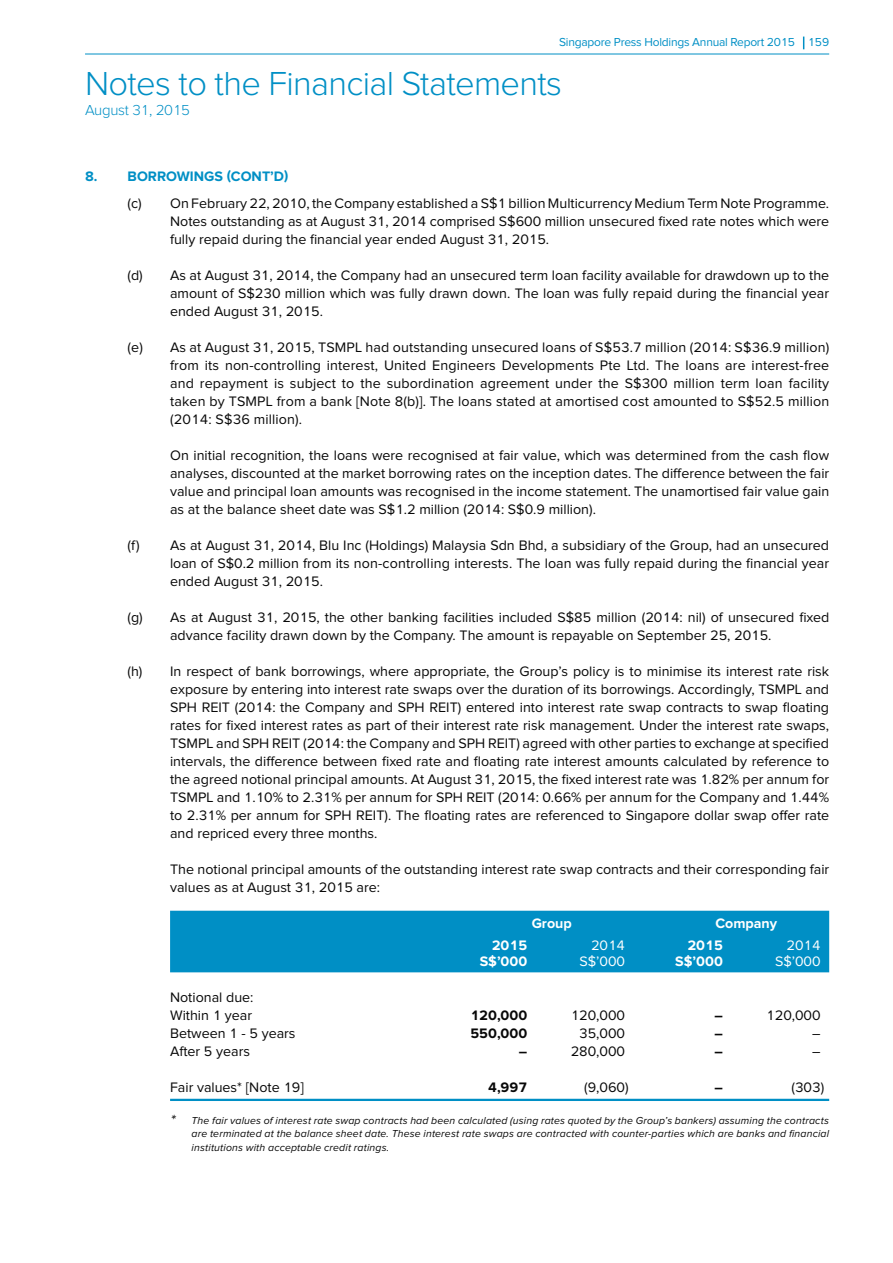
<style>
.page{position:relative;width:893px;height:1263px;background:#fff}
.page>*{position:absolute;margin:0;border:0;box-sizing:border-box;transform-origin:0 0}
.t1{font:300 34.5px "Proxima Nova";letter-spacing:-.02em;color:#008fc5}
.t2{font:300 15px "Proxima Nova";letter-spacing:-.02em;color:#008fc5}
.t3{font:14.25px/18px "Proxima Nova";color:#080808}
.t4{font:700 14.25px/15.8px "Proxima Nova";color:#fff;text-align:right}
.t5{font:700 14.25px "Proxima Nova";color:#080808}
.t6{font:14.25px/15.8px "Proxima Nova";color:#fff;text-align:right}
.t7{font:12px "Proxima Nova";letter-spacing:-.02em;color:#008fc5}
.t8{font:italic 10.5px/13.5px "Proxima Nova";letter-spacing:.015em;color:#080808;text-align:justify}
.s1{font-weight:700;color:#008fc5}
.s2{font-size:15px}
</style>
<div class="page">
<hr style="left:85px;top:54px;width:744px;height:1px;background:#008fc5">
<svg style="left:803px;top:37px;width:1px;height:12px"></svg>
<hr style="left:170px;top:1099px;width:659px;height:2px;background:#008fc5">
<div style="left:170px;top:911px;width:659px;height:61px;background:#008fc5"></div>
<p class="t7" style="left:559px;top:36px;width:271px">Singapore Press Holdings Annual Report 2015 159</p>
<p class="t1" style="left:85px;top:68px;width:478px">Notes to the Financial Statements</p>
<p class="t2" style="left:85px;top:103px;width:107px">August 31, 2015</p>
<p class="t3" style="left:128px;top:164px;width:703px;line-height:26.5px;text-indent:-43px"><span class="s1">8. BORROWINGS (CONT’D)<br></span>(c) On February 22, 2010, the Company established a S$1 billion Multicurrency Medium Term Note Programme.</p>
<p class="t3" style="left:170px;top:213px;width:661px">Notes outstanding as at August 31, 2014 comprised S$600 million unsecured fixed rate notes which were fully repaid during the financial year ended August 31, 2015.</p>
<p class="t3" style="left:170px;top:267px;width:661px;text-align:justify;text-indent:-43px">(d) As at August 31, 2014, the Company had an unsecured term loan facility available for drawdown up to the amount of S$230 million which was fully drawn down. The loan was fully repaid during the financial year ended August 31, 2015.</p>
<p class="t3" style="left:170px;top:339px;width:661px;text-align:justify;text-indent:-43px">(e) As at August 31, 2015, TSMPL had outstanding unsecured loans of S$53.7 million (2014: S$36.9 million) from its non-controlling interest, United Engineers Developments Pte Ltd. The loans are interest-free and repayment is subject to the subordination agreement under the S$300 million term loan facility taken by TSMPL from a bank [Note 8(b)]. The loans stated at amortised cost amounted to S$52.5 million (2014: S$36 million).</p>
<p class="t3" style="left:170px;top:447px;width:661px;text-align:justify">On initial recognition, the loans were recognised at fair value, which was determined from the cash flow analyses, discounted at the market borrowing rates on the inception dates. The difference between the fair value and principal loan amounts was recognised in the income statement. The unamortised fair value gain as at the balance sheet date was S$1.2 million (2014: S$0.9 million).</p>
<p class="t3" style="left:170px;top:537px;width:661px;text-align:justify;text-indent:-43px">(f) As at August 31, 2014, Blu Inc (Holdings) Malaysia Sdn Bhd, a subsidiary of the Group, had an unsecured loan of S$0.2 million from its non-controlling interests. The loan was fully repaid during the financial year ended August 31, 2015.</p>
<p class="t3" style="left:170px;top:609px;width:661px;text-indent:-43px">(g) As at August 31, 2015, the other banking facilities included S$85 million (2014: nil) of unsecured fixed advance facility drawn down by the Company. The amount is repayable on September 25, 2015.</p>
<p class="t3" style="left:170px;top:663px;width:661px;text-align:justify;text-indent:-43px">(h) In respect of bank borrowings, where appropriate, the Group’s policy is to minimise its interest rate risk exposure by entering into interest rate swaps over the duration of its borrowings. Accordingly, TSMPL and SPH REIT (2014: the Company and SPH REIT) entered into interest rate swap contracts to swap floating rates for fixed interest rates as part of their interest rate risk management. Under the interest rate swaps, TSMPL and SPH REIT (2014: the Company and SPH REIT) agreed with other parties to exchange at specified intervals, the difference between fixed rate and floating rate interest amounts calculated by reference to the agreed notional principal amounts. At August 31, 2015, the fixed interest rate was 1.82% per annum for TSMPL and 1.10% to 2.31% per annum for SPH REIT (2014: 0.66% per annum for the Company and 1.44% to 2.31% per annum for SPH REIT). The floating rates are referenced to Singapore dollar swap offer rate and repriced every three months.</p>
<p class="t3" style="left:170px;top:861px;width:661px">The notional principal amounts of the outstanding interest rate swap contracts and their corresponding fair values as at August 31, 2015 are:</p>
<p class="t4" style="left:532px;top:916px;width:42px">Group</p>
<p class="t4" style="left:715px;top:916px;width:63px">Company</p>
<p class="t4" style="left:480px;top:938px;width:49px">2015<br>S$’000</p>
<p class="t6" style="left:579px;top:938px;width:47px">2014<br>S$’000</p>
<p class="t4" style="left:675px;top:938px;width:49px">2015<br>S$’000</p>
<p class="t6" style="left:775px;top:938px;width:47px">2014<br>S$’000</p>
<p class="t3" style="left:170px;top:989px;width:85px">Notional due:<br>Within 1 year</p>
<p class="t5" style="left:470px;top:1009px;width:58px">120,000</p>
<p class="t3" style="left:571px;top:1007px;width:56px">120,000</p>
<p class="t5" style="left:714px;top:1009px;width:10px">–</p>
<p class="t3" style="left:766px;top:1007px;width:56px">120,000</p>
<p class="t3" style="left:170px;top:1025px;width:127px">Between 1 - 5 years</p>
<p class="t5" style="left:470px;top:1027px;width:58px">550,000</p>
<p class="t3" style="left:579px;top:1025px;width:47px">35,000</p>
<p class="t5" style="left:714px;top:1027px;width:10px">–</p>
<p class="t3" style="left:812px;top:1025px;width:10px">–</p>
<p class="t3" style="left:170px;top:1043px;width:81px">After 5 years</p>
<p class="t5" style="left:519px;top:1045px;width:10px">–</p>
<p class="t3" style="left:571px;top:1043px;width:56px">280,000</p>
<p class="t5" style="left:714px;top:1045px;width:10px">–</p>
<p class="t3" style="left:812px;top:1043px;width:10px">–</p>
<p class="t3" style="left:170px;top:1079px;width:135px">Fair values* [Note 19]</p>
<p class="t5" style="left:488px;top:1081px;width:41px">4,997</p>
<p class="t3" style="left:584px;top:1079px;width:46px">(9,060)</p>
<p class="t5" style="left:714px;top:1081px;width:10px">–</p>
<p class="t3" style="left:792px;top:1079px;width:34px">(303)</p>
<p class="t8" style="left:192px;top:1114px;width:639px;text-indent:-21px"><span class="s2">*</span> The fair values of interest rate swap contracts had been calculated (using rates quoted by the Group’s bankers) assuming the contracts are terminated at the balance sheet date. These interest rate swaps are contracted with counter-parties which are banks and financial institutions with acceptable credit ratings.</p>
</div>
